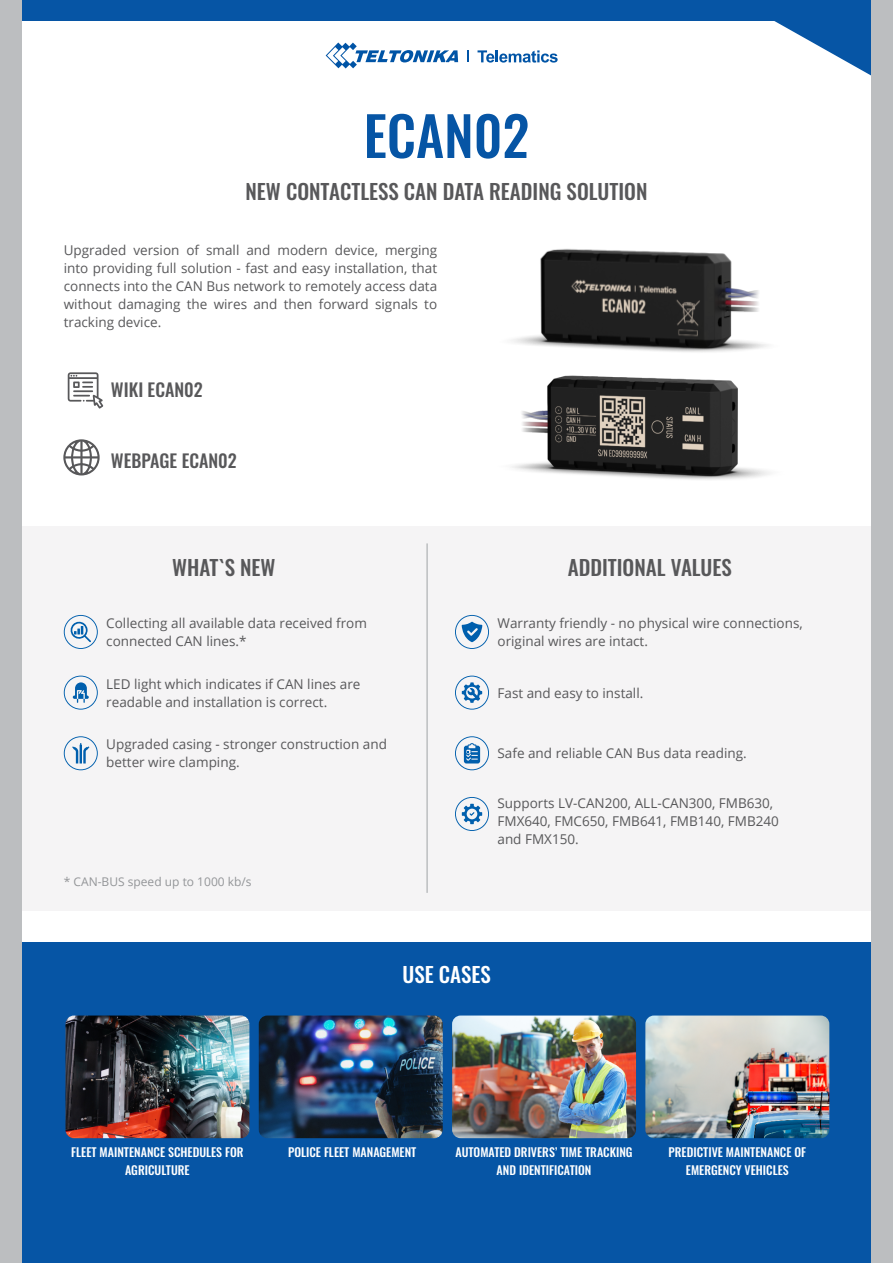
<style>
.page{position:relative;width:893px;height:1263px;background:#fff}
.page>*{position:absolute;margin:0;border:0;box-sizing:border-box;transform-origin:0 0}
.t1{font:500 54px "Oswald";color:#0655a5}
.t2{font:500 21px "Oswald";color:#58585a}
.t3{font:500 21px "Oswald";color:#fff}
.t4{font:500 18px "Oswald";color:#58585a}
.t5{font:13.5px/18px "Open Sans";color:#58585a}
.t6{font:500 12px/18px "Oswald";color:#fff;text-align:center}
.t7{font:12px "Open Sans";color:#939598}
</style>
<div class="page">
<div style="left:6px;top:526px;width:877px;height:384px;background:#f5f4f5"></div>
<svg style="left:455px;top:676px;width:34px;height:34px"></svg>
<svg style="left:455px;top:736px;width:34px;height:34px"></svg>
<div style="left:0;top:942px;width:893px;height:321px;background:#0655a5"></div>
<svg style="left:63px;top:439px;width:37px;height:36px"></svg>
<img style="left:520px;top:469px;width:352px;height:56px">
<img style="left:511px;top:166px;width:361px;height:303px">
<svg style="left:68px;top:372px;width:35px;height:36px"></svg>
<svg style="left:455px;top:615px;width:34px;height:34px"></svg>
<svg style="left:64px;top:736px;width:34px;height:34px"></svg>
<hr style="left:426px;top:543px;width:2px;height:350px;background:#bcbec0">
<svg style="left:64px;top:615px;width:34px;height:34px"></svg>
<svg style="left:64px;top:676px;width:34px;height:34px"></svg>
<svg style="left:455px;top:797px;width:34px;height:34px"></svg>
<img style="left:65px;top:1015px;width:184px;height:123px">
<img style="left:259px;top:1015px;width:184px;height:123px">
<img style="left:452px;top:1015px;width:184px;height:123px">
<img style="left:645px;top:1015px;width:184px;height:123px">
<svg style="left:774px;top:21px;width:98px;height:56px"></svg>
<div style="left:21px;top:0;width:851px;height:21px;background:#0655a5"></div>
<svg style="left:21px;top:1186px;width:1px;height:56px"></svg>
<svg style="left:468px;top:50px;width:1px;height:12px"></svg>
<svg style="left:326px;top:43px;width:132px;height:25px"></svg>
<svg style="left:477px;top:50px;width:81px;height:13px"></svg>
<div style="left:0;top:0;width:21px;height:1263px;background:#bcbec0"></div>
<div style="left:872px;top:0;width:21px;height:1263px;background:#bcbec0"></div>
<h1 class="t1" style="left:364px;top:108px;width:167px">ECAN02</h1>
<h2 class="t2" style="left:246px;top:180px;width:403px">NEW CONTACTLESS CAN DATA READING SOLUTION</h2>
<p class="t5" style="left:64px;top:241px;width:375px;text-align:justify">Upgraded version of small and modern device, merging into providing full solution - fast and easy installation, that connects into the CAN Bus network to remotely access data without damaging the wires and then forward signals to tracking device.</p>
<h3 class="t4" style="left:111px;top:380px;width:93px">WIKI ECAN02</h3>
<h3 class="t4" style="left:111px;top:451px;width:127px">WEBPAGE ECAN02</h3>
<h2 class="t2" style="left:172px;top:557px;width:105px">WHAT`S NEW</h2>
<h2 class="t2" style="left:568px;top:557px;width:166px">ADDITIONAL VALUES</h2>
<p class="t5" style="left:106px;top:614px;width:262px">Collecting all available data received from connected CAN lines.*</p>
<p class="t5" style="left:106px;top:674px;width:256px">LED light which indicates if CAN lines are readable and installation is correct.</p>
<p class="t5" style="left:106px;top:735px;width:282px">Upgraded casing - stronger construction and better wire clamping.</p>
<p class="t7" style="left:64px;top:873px;width:189px">* CAN-BUS speed up to 1000 kb/s</p>
<p class="t5" style="left:497px;top:614px;width:307px">Warranty friendly - no physical wire connections, original wires are intact.</p>
<p class="t5" style="left:497px;top:683px;width:147px">Fast and easy to install.</p>
<p class="t5" style="left:497px;top:744px;width:251px">Safe and reliable CAN Bus data reading.</p>
<p class="t5" style="left:497px;top:794px;width:283px">Supports LV-CAN200, ALL-CAN300, FMB630,<br>FMX640, FMC650, FMB641, FMB140, FMB240 and FMX150.</p>
<h2 class="t3" style="left:402px;top:964px;width:90px">USE CASES</h2>
<p class="t6" style="left:71px;top:1144px;width:174px">FLEET MAINTENANCE SCHEDULES FOR<br>AGRICULTURE</p>
<p class="t6" style="left:288px;top:1144px;width:130px">POLICE FLEET MANAGEMENT</p>
<p class="t6" style="left:455px;top:1144px;width:179px">AUTOMATED DRIVERS’ TIME TRACKING<br>AND IDENTIFICATION</p>
<p class="t6" style="left:669px;top:1144px;width:139px">PREDICTIVE MAINTENANCE OF<br>EMERGENCY VEHICLES</p>
</div>
